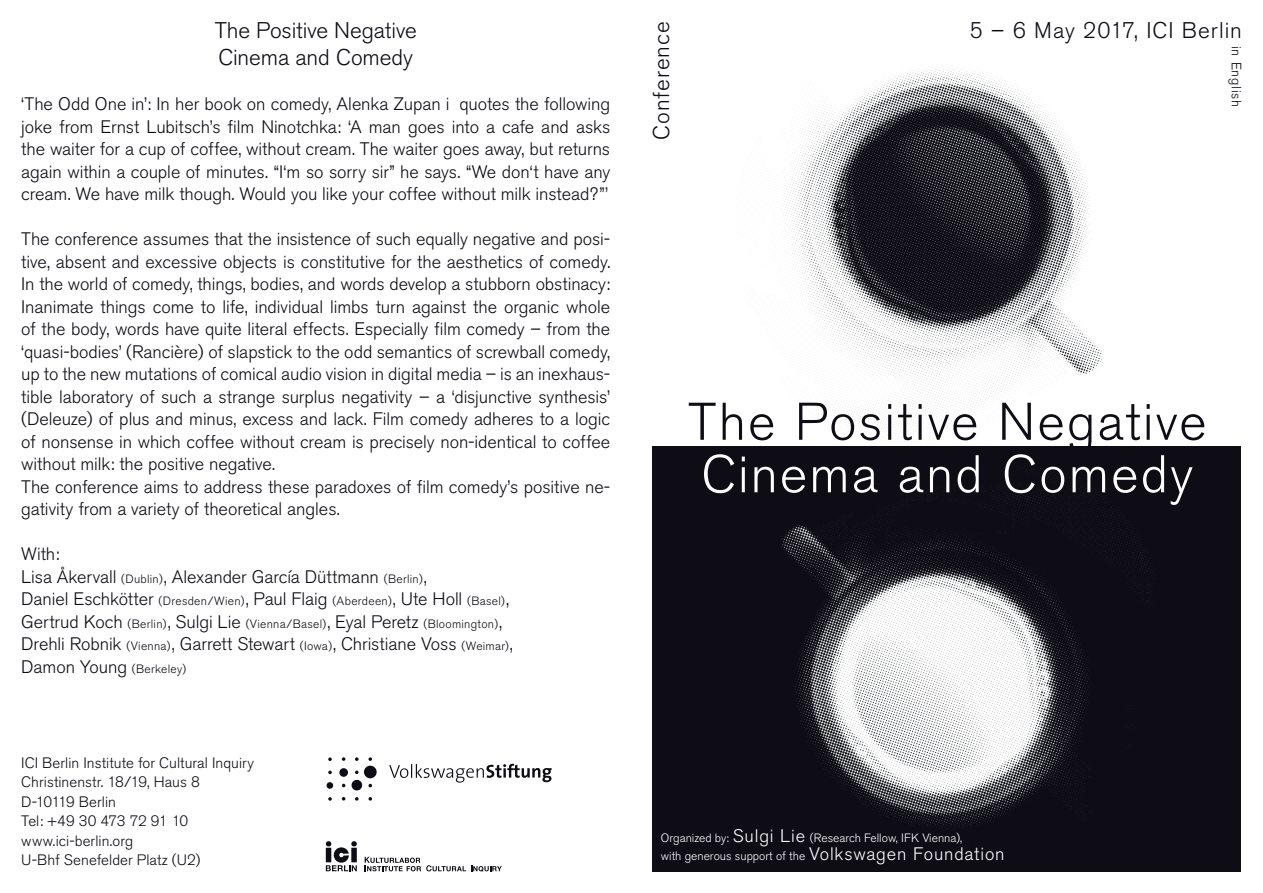
<style>
.page{position:relative;width:1263px;height:893px;background:#fff}
.page>*{position:absolute;margin:0;border:0;box-sizing:border-box;transform-origin:0 0}
.t1{font:300 52.5px "Akzidenz Grotesk BE";letter-spacing:.04em;color:#0e0c14}
.t2{font:300 52.5px "Akzidenz Grotesk BE";letter-spacing:.04em;color:#fff}
.t3{font:300 22.5px/27px "Akzidenz Grotesk BE";color:#0e0c14}
.t4{font:300 22.5px "Akzidenz Grotesk BE";letter-spacing:.045em;color:#0e0c14}
.t5{font:300 18px/22.5px "Akzidenz Grotesk BE";letter-spacing:-.005em;color:#0e0c14}
.t6{font:300 15px/19.5px "Akzidenz Grotesk BE";letter-spacing:.005em;color:#0e0c14}
.t7{font:300 13.5px "Akzidenz Grotesk BE";letter-spacing:.055em;color:#0e0c14}
.t8{font:300 12px/18px "Akzidenz Grotesk BE";color:#fff}
.t9{font:300 12px "Akzidenz Grotesk BE";letter-spacing:.025em;color:#0e0c14}
.s1{font-size:12px}
.s2{font-size:18px}
</style>
<div class="page">
<div style="left:653px;top:446px;width:588px;height:426px;background:#0e0c14"></div>
<svg style="left:365px;top:857px;width:137px;height:15px"></svg>
<svg style="left:326px;top:841px;width:31px;height:30px"></svg>
<img style="left:759px;top:67px;width:344px;height:375px">
<img style="left:781px;top:464px;width:372px;height:365px">
<svg style="left:389px;top:764px;width:163px;height:19px"></svg>
<div style="left:327px;top:782px;width:6px;height:7px;background:#0e0c14;border-radius:50%"></div>
<svg style="left:328px;top:757px;width:4px;height:4px"></svg>
<svg style="left:328px;top:771px;width:4px;height:3px"></svg>
<svg style="left:342px;top:757px;width:3px;height:4px"></svg>
<svg style="left:355px;top:757px;width:4px;height:4px"></svg>
<svg style="left:355px;top:771px;width:4px;height:3px"></svg>
<svg style="left:355px;top:797px;width:4px;height:4px"></svg>
<svg style="left:368px;top:757px;width:4px;height:4px"></svg>
<svg style="left:368px;top:784px;width:4px;height:3px"></svg>
<svg style="left:368px;top:797px;width:4px;height:4px"></svg>
<div style="left:339px;top:768px;width:9px;height:9px;background:#0e0c14;border-radius:50%"></div>
<div style="left:351px;top:780px;width:11px;height:10px;background:#0e0c14;border-radius:50%"></div>
<div style="left:364px;top:766px;width:13px;height:12px;background:#0e0c14;border-radius:50%"></div>
<svg style="left:328px;top:797px;width:4px;height:4px"></svg>
<p class="t3" style="left:215px;top:17px;width:204px">The Positive Negative<br>Cinema and Comedy</p>
<p class="t5" style="left:21px;top:93px;width:590px;text-align:justify">‘The Odd One in’: In her book on comedy, Alenka Zupančič quotes the following joke from Ernst Lubitsch’s film Ninotchka: ‘A man goes into a cafe and asks the waiter for a cup of coffee, without cream. The waiter goes away, but returns again within a couple of minutes. “I‘m so sorry sir” he says. “We don‘t have any cream. We have milk though. Would you like your coffee without milk instead?”’</p>
<p class="t5" style="left:21px;top:228px;width:591px">The conference assumes that the insistence of such equally negative and posi&shy;tive, absent and excessive objects is constitutive for the aesthetics of comedy.<br>In the world of comedy, things, bodies, and words develop a stubborn obstinacy:<br>Inanimate things come to life, individual limbs turn against the organic whole of the body, words have quite literal effects. Especially film comedy – from the ‘quasi-bodies’ (Rancière) of slapstick to the odd semantics of screwball comedy, up to the new mutations of comical audio vision in digital media – is an inexhaus&shy;tible laboratory of such a strange surplus negativity – a ‘disjunctive synthesis’ (Deleuze) of plus and minus, excess and lack. Film comedy adheres to a logic of nonsense in which coffee without cream is precisely non-identical to coffee without milk: the positive negative.<br>The conference aims to address these paradoxes of film comedy’s positive ne&shy;gativity from a variety of theoretical angles.</p>
<p class="t5" style="left:21px;top:543px;width:489px">With:<br>Lisa Åkervall <span class="s1">(Dublin)</span>, Alexander García Düttmann <span class="s1">(Berlin)</span>,<br>Daniel Eschkötter <span class="s1">(Dresden/Wien)</span>, Paul Flaig <span class="s1">(Aberdeen)</span>, Ute Holl <span class="s1">(Basel)</span>,</p>
<p class="t9" style="left:21px;top:617px;width:482px"><span class="s2">Gertrud Koch</span> (Berlin)<span class="s2">, Sulgi Lie</span> (Vienna/Basel)<span class="s2">, Eyal Peretz</span> (Bloomington)<span class="s2">,</span></p>
<p class="t5" style="left:21px;top:633px;width:493px">Drehli Robnik <span class="s1">(Vienna)</span>, Garrett Stewart <span class="s1">(Iowa)</span>, Christiane Voss <span class="s1">(Weimar)</span>,<br>Damon Young <span class="s1">(Berkeley)</span></p>
<p class="t6" style="left:21px;top:753px;width:234px">ICI Berlin Institute for Cultural Inquiry<br>Christinenstr. 18/19, Haus 8<br>D-10119 Berlin<br>Tel: +49 30 473 72 91 10 www.ici-berlin.org<br>U-Bhf Senefelder Platz (U2)</p>
<p class="t4" style="left:649px;top:140px;width:120px;rotate:-90deg">Conference</p>
<p class="t4" style="left:970px;top:18px;width:274px">5 – 6 May 2017, ICI Berlin</p>
<p class="t7" style="left:1244px;top:46px;width:63px;rotate:90deg">in English</p>
<h1 class="t1" style="left:688px;top:392px;width:520px">The Positive Negative</h1>
<h1 class="t2" style="left:701px;top:445px;width:493px">Cinema and Comedy</h1>
<p class="t8" style="left:661px;top:829px;width:345px">Organized by: <span class="s2">Sulgi Lie</span> (Research Fellow, IFK Vienna),<br>with generous support of the <span class="s2">Volkswagen Foundation</span></p>
</div>
